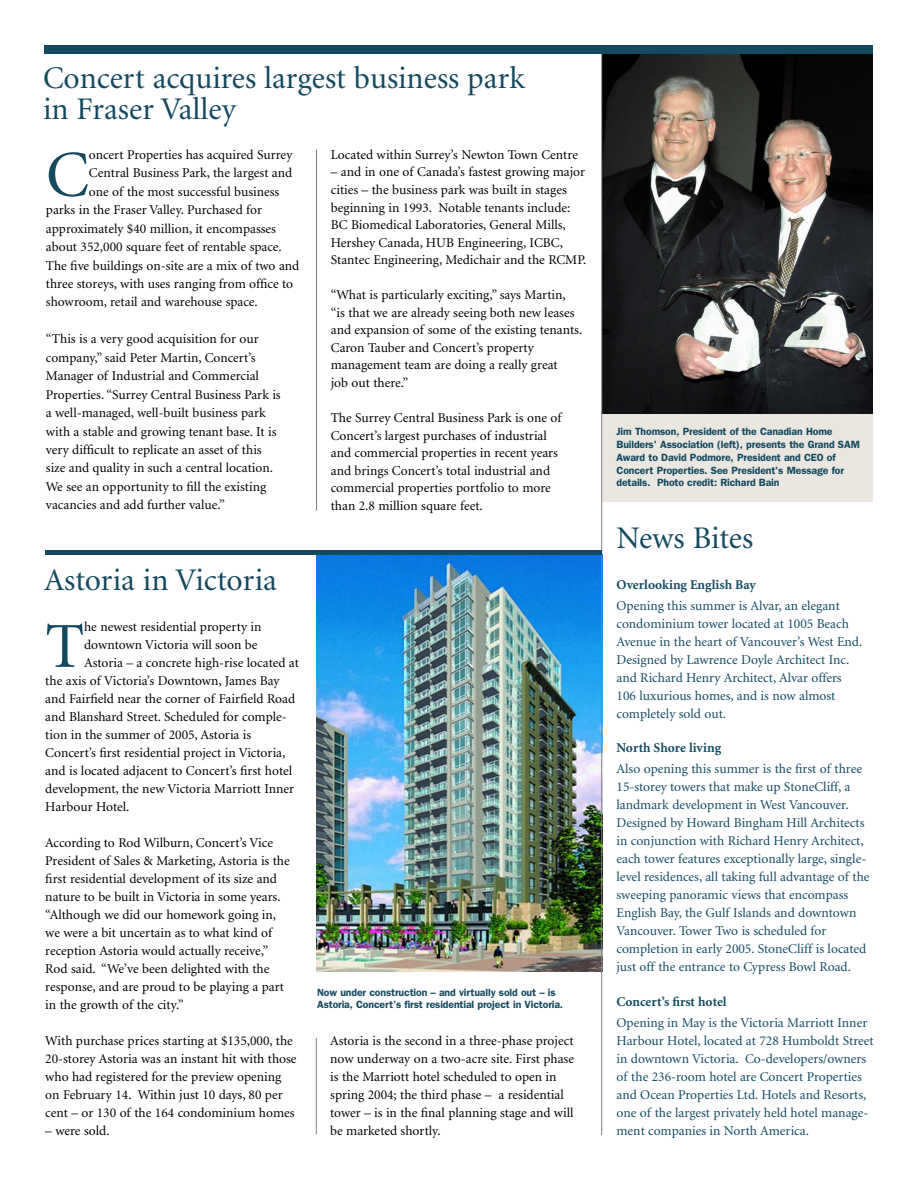
<style>
.page{position:relative;width:918px;height:1188px;background:#fff}
.page>*{position:absolute;margin:0;border:0;box-sizing:border-box;transform-origin:0 0}
.t1{font:65.4px "Minion";color:#134a60}
.t2{font:64.2px "Minion";color:#134a60}
.t3{font:31.5px/31.5px "Minion";color:#134a60}
.t4{font:13.5px/18px "Minion";color:#000}
.t5{font:13.5px/18px "Minion";color:#134a60}
.t6{font:700 13.5px "Minion";color:#134a60}
.t7{font:600 10.5px/12.8px "Franklin Gothic";letter-spacing:-.01em;color:#134a60}
</style>
<div class="page">
<img style="left:317px;top:555px;width:284px;height:416px">
<div style="left:602px;top:381px;width:270px;height:121px;background:#eae6e0"></div>
<img style="left:602px;top:54px;width:270px;height:360px">
<hr style="left:601px;top:53px;width:1px;height:1082px;background:#808080">
<hr style="left:316px;top:1038px;width:1px;height:96px;background:#808080">
<div style="left:45px;top:45px;width:828px;height:9px;background:#134a60"></div>
<div style="left:45px;top:550px;width:557px;height:5px;background:#134a60"></div>
<hr style="left:316px;top:149px;width:1px;height:362px;background:#808080">
<h3 class="t3" style="left:43px;top:64px;width:483px">Concert acquires largest business park in Fraser Valley</h3>
<p class="t4" style="left:331px;top:147px;width:249px">Located within Surrey’s Newton Town Centre</p>
<p class="t4" style="left:331px;top:164px;width:257px;line-height:17.5px">– and in one of Canada’s fastest growing major cities – the business park was built in stages beginning in 1993. Notable tenants include:<br>BC Biomedical Laboratories, General Mills, Hershey Canada, HUB Engineering, ICBC, Stantec Engineering, Medichair and the RCMP.</p>
<p class="t4" style="left:331px;top:287px;width:253px;line-height:17.5px">“What is particularly exciting,” says Martin, “is that we are already seeing both new leases and expansion of some of the existing tenants.<br>Caron Tauber and Concert’s property management team are doing a really great<br>job out there.”</p>
<p class="t4" style="left:331px;top:410px;width:232px;line-height:17.5px">The Surrey Central Business Park is one of Concert’s largest purchases of industrial and commercial properties in recent years and brings Concert’s total industrial and commercial properties portfolio to more than 2.8 million square feet.</p>
<h1 class="t1" style="left:46px;top:149px;width:45px">C</h1>
<p class="t4" style="left:89px;top:147px;width:205px">oncert Properties has acquired Surrey</p>
<p class="t4" style="left:89px;top:165px;width:205px">Central Business Park, the largest and</p>
<p class="t4" style="left:89px;top:184px;width:192px">one of the most successful business</p>
<p class="t4" style="left:46px;top:202px;width:218px">parks in the Fraser Valley. Purchased for</p>
<p class="t4" style="left:46px;top:220px;width:232px">approximately $40 million, it encompasses</p>
<p class="t4" style="left:46px;top:239px;width:237px">about 352,000 square feet of rentable space.</p>
<p class="t4" style="left:46px;top:257px;width:255px">The five buildings on-site are a mix of two and</p>
<p class="t4" style="left:46px;top:276px;width:249px">three storeys, with uses ranging from office to</p>
<p class="t4" style="left:46px;top:294px;width:214px">showroom, retail and warehouse space.</p>
<p class="t4" style="left:46px;top:331px;width:236px;line-height:18.5px">“This is a very good acquisition for our company,” said Peter Martin, Concert’s Manager of Industrial and Commercial Properties. “Surrey Central Business Park is a well-managed, well-built business park with a stable and growing tenant base. It is very difficult to replicate an asset of this size and quality in such a central location.<br>We see an opportunity to fill the existing vacancies and add further value.”</p>
<h3 class="t3" style="left:44px;top:567px;width:234px">Astoria in Victoria</h3>
<h2 class="t2" style="left:45px;top:621px;width:40px">T</h2>
<p class="t4" style="left:84px;top:619px;width:179px">he newest residential property in</p>
<p class="t4" style="left:84px;top:637px;width:175px">downtown Victoria will soon be</p>
<p class="t4" style="left:84px;top:655px;width:216px">Astoria – a concrete high-rise located at</p>
<p class="t4" style="left:45px;top:673px;width:236px">the axis of Victoria’s Downtown, James Bay</p>
<p class="t4" style="left:45px;top:691px;width:251px">and Fairfield near the corner of Fairfield Road</p>
<p class="t4" style="left:45px;top:709px;width:243px">and Blanshard Street. Scheduled for comple-</p>
<p class="t4" style="left:45px;top:727px;width:207px">tion in the summer of 2005, Astoria is</p>
<p class="t4" style="left:45px;top:745px;width:242px">Concert’s first residential project in Victoria,</p>
<p class="t4" style="left:45px;top:763px;width:248px">and is located adjacent to Concert’s first hotel</p>
<p class="t4" style="left:45px;top:781px;width:250px">development, the new Victoria Marriott Inner</p>
<p class="t4" style="left:45px;top:799px;width:86px">Harbour Hotel.</p>
<p class="t4" style="left:45px;top:835px;width:246px">According to Rod Wilburn, Concert’s Vice President of Sales &amp; Marketing, Astoria is the first residential development of its size and nature to be built in Victoria in some years. “Although we did our homework going in, we were a bit uncertain as to what kind of reception Astoria would actually receive,” Rod said. “We’ve been delighted with the response, and are proud to be playing a part in the growth of the city.”</p>
<p class="t4" style="left:45px;top:1033px;width:253px">With purchase prices starting at $135,000, the 20-storey Astoria was an instant hit with those who had registered for the preview opening on February 14. Within just 10 days, 80 per cent – or 130 of the 164 condominium homes</p>
<p class="t4" style="left:45px;top:1123px;width:66px">– were sold.</p>
<p class="t7" style="left:317px;top:987px;width:248px">Now under construction – and virtually sold out – is<br>Astoria, Concert’s first residential project in Victoria.</p>
<p class="t4" style="left:330px;top:1033px;width:245px">Astoria is the second in a three-phase project now underway on a two-acre site. First phase is the Marriott hotel scheduled to open in spring 2004; the third phase – a residential tower – is in the final planning stage and will be marketed shortly.</p>
<p class="t7" style="left:617px;top:426px;width:245px">Jim Thomson, President of the Canadian Home Builders' Association (left), presents the Grand SAM Award to David Podmore, President and CEO of Concert Properties. See President's Message for details. Photo credit: Richard Bain</p>
<h3 class="t3" style="left:617px;top:525px;width:138px">News Bites</h3>
<p class="t6" style="left:617px;top:579px;width:141px">Overlooking English Bay</p>
<p class="t5" style="left:617px;top:598px;width:247px">Opening this summer is Alvar, an elegant condominium tower located at 1005 Beach Avenue in the heart of Vancouver’s West End.<br>Designed by Lawrence Doyle Architect Inc. and Richard Henry Architect, Alvar offers 106 luxurious homes, and is now almost completely sold out.</p>
<p class="t6" style="left:617px;top:743px;width:106px">North Shore living</p>
<p class="t5" style="left:617px;top:761px;width:255px">Also opening this summer is the first of three 15-storey towers that make up StoneCliff, a landmark development in West Vancouver.<br>Designed by Howard Bingham Hill Architects in conjunction with Richard Henry Architect, each tower features exceptionally large, single&shy;level residences, all taking full advantage of the sweeping panoramic views that encompass English Bay, the Gulf Islands and downtown Vancouver. Tower Two is scheduled for completion in early 2005. StoneCliff is located just off the entrance to Cypress Bowl Road.</p>
<p class="t6" style="left:617px;top:996px;width:112px">Concert’s first hotel</p>
<p class="t5" style="left:617px;top:1015px;width:259px">Opening in May is the Victoria Marriott Inner Harbour Hotel, located at 728 Humboldt Street in downtown Victoria. Co-developers/owners of the 236-room hotel are Concert Properties and Ocean Properties Ltd. Hotels and Resorts, one of the largest privately held hotel manage&shy;ment companies in North America.</p>
</div>
